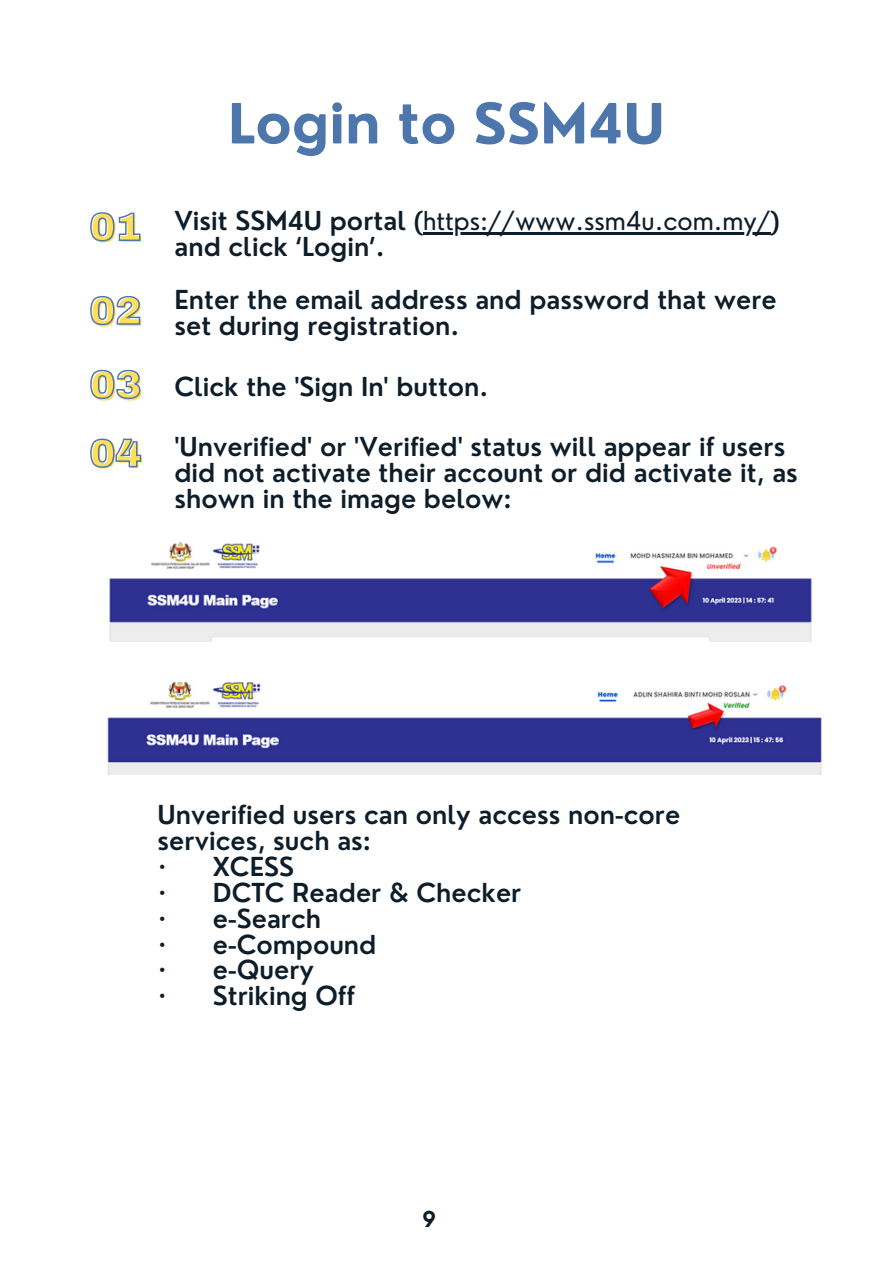
<style>
.page{position:relative;width:894px;height:1264px;background:#fff}
.page>*{position:absolute;margin:0;border:0;box-sizing:border-box;transform-origin:0 0}
.t1{font:700 54px "Nourd";color:#4d76ad}
.t2{font:900 39px "Archivo";color:#ffde59}
.t3{font:600 25.5px/25.8px "Nourd";color:#0d1d29}
.t4{font:25.5px "Nourd";color:#0d1d29}
.t5{font:700 21.3px "Nourd";color:#0d1d29}
.s1{font-family:"Archivo";font-weight:900;font-size:39px;color:#ffde59}
.s2{font-weight:600}
</style>
<div class="page">
<img style="left:109px;top:542px;width:703px;height:100px">
<img style="left:107px;top:683px;width:715px;height:91px">
<svg style="left:90px;top:212px;width:51px;height:30px"></svg>
<hr style="left:423px;top:232px;width:347px;height:2px;background:#0d1d29">
<svg style="left:90px;top:296px;width:51px;height:30px"></svg>
<svg style="left:90px;top:369px;width:51px;height:30px"></svg>
<svg style="left:90px;top:438px;width:52px;height:30px"></svg>
<h2 class="t1" style="left:228px;top:89px;width:438px">Login to SSM4U</h2>
<h2 class="t4" style="left:91px;top:204px;width:690px"><span class="s1">01</span> <span class="s2">Visit SSM4U portal (</span>https://www.ssm4u.com.my/<span class="s2">)</span></h2>
<h2 class="t3" style="left:174px;top:233px;width:212px">and click ‘Login’.</h2>
<p class="t3" style="left:91px;top:286px;width:687px;text-indent:83px">Enter the email address and password that were<br><sup>02</sup> set during registration.</p>
<p class="t3" style="left:91px;top:373px;width:398px"><span class="s1">03</span> Click the 'Sign In' button.</p>
<h2 class="t3" style="left:174px;top:434px;width:625px">'Unverified' or 'Verified' status will appear if users did not activate their account or did activate it, as shown in the image below:</h2>
<h2 class="t2" style="left:91px;top:434px;width:54px">04</h2>
<p class="t3" style="left:157px;top:801px;width:524px">Unverified users can only access non-core services, such as:<br>· XCESS<br>· DCTC Reader &amp; Checker<br>· e-Search<br>· e-Compound<br>· e-Query<br>· Striking Off</p>
<p class="t5" style="left:422px;top:1205px;width:15px">9</p>
</div>
